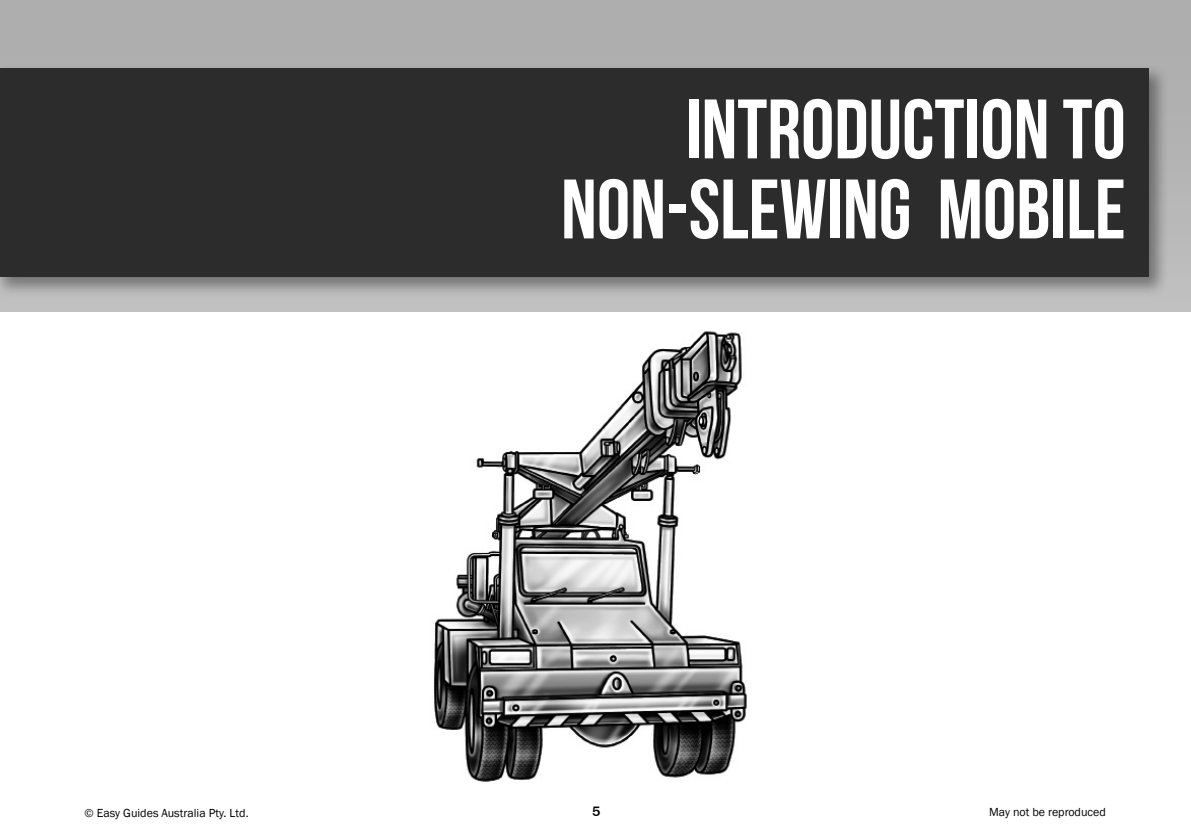
<style>
.page{position:relative;width:1191px;height:840px;background:#fff}
.page>*{position:absolute;margin:0;border:0;box-sizing:border-box;transform-origin:0 0}
.t1{font:700 84px/80px "Bebas Neue";color:#fff;text-align:right}
.t2{font:500 14px "Franklin Gothic";color:#000}
.t3{font:12px "Franklin Gothic";color:#000}
</style>
<div class="page">
<img style="left:434px;top:331px;width:313px;height:451px">
<div style="left:0;top:0;width:1191px;height:311px;background:linear-gradient(to bottom,#ababab,#bfbfbf)"></div>
<div style="left:0;top:64px;width:1168px;height:233px;background:#000;opacity:.39"></div>
<div style="left:0;top:68px;width:1148px;height:209px;background:#2c2c2c"></div>
<h1 class="t1" style="left:561px;top:88px;width:566px">INTRODUCTION TO<br>NON-SLEWING MOBILE</h1>
<p class="t3" style="left:84px;top:805px;width:166px">© Easy Guides Australia Pty. Ltd.</p>
<p class="t2" style="left:592px;top:802px;width:10px">5</p>
<p class="t3" style="left:989px;top:804px;width:118px">May not be reproduced</p>
</div>
